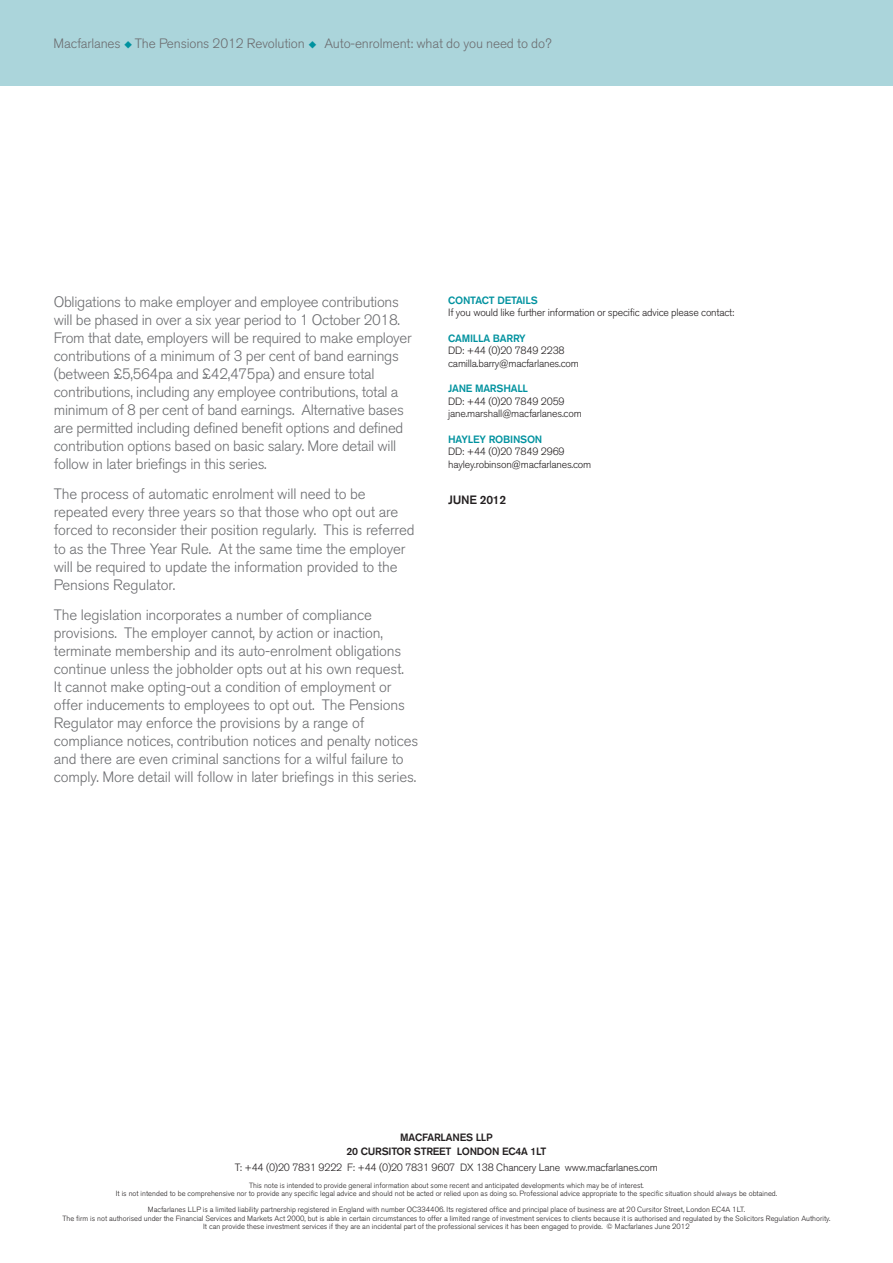
<style>
.page{position:relative;width:893px;height:1263px;background:#fff}
.page>*{position:absolute;margin:0;border:0;box-sizing:border-box;transform-origin:0 0}
.BodyCopy{font:300 15px/18px "Akzidenz Grotesk BQ";letter-spacing:-.01em;color:#6c6d70}
.BoxBody{font:300 13.5px "Akzidenz Grotesk BQ";letter-spacing:-.01em;color:#6c6d70}
.SubHead1{font:500 12px "Akzidenz Grotesk BQ";letter-spacing:-.02em;color:#231f20}
.Contact_tel_email{font:300 10.5px "Akzidenz Grotesk BQ";letter-spacing:-.02em;color:#231f20}
.DisclaimerTel{font:300 10.5px "Akzidenz Grotesk BQ";letter-spacing:-.02em;color:#231f20}
.Name_Contact{font:500 10.5px "Akzidenz Grotesk BQ";letter-spacing:-.02em;color:#00929f}
.DisclaimerAdd{font:500 10.5px/13.5px "Akzidenz Grotesk BQ";letter-spacing:-.02em;color:#231f20;text-align:center}
.Macfarlanes_Legal{font:300 7.5px/8.2px "Akzidenz Grotesk BQ";color:#231f20;text-align:center}
.s1{color:#00929f}
</style>
<div class="page">
<div style="left:0;top:0;width:893px;height:85px;background:#abd5db"></div>
<p class="BoxBody" style="left:54px;top:36px;width:499px">Macfarlanes <span class="s1">◆</span> The Pensions 2012 Revolution <span class="s1">◆</span> Auto-enrolment: what do you need to do?</p>
<p class="BodyCopy" style="left:54px;top:293px;width:359px">Obligations to make employer and employee contributions will be phased in over a six year period to 1 October 2018.<br>From that date, employers will be required to make employer contributions of a minimum of 3 per cent of band earnings (between £5,564pa and £42,475pa) and ensure total contributions, including any employee contributions, total a minimum of 8 per cent of band earnings. Alternative bases are permitted including defined benefit options and defined contribution options based on basic salary. More detail will follow in later briefings in this series.</p>
<p class="BodyCopy" style="left:54px;top:486px;width:362px">The process of automatic enrolment will need to be repeated every three years so that those who opt out are forced to reconsider their position regularly. This is referred to as the Three Year Rule. At the same time the employer will be required to update the information provided to the Pensions Regulator.</p>
<p class="BodyCopy" style="left:54px;top:606px;width:366px">The legislation incorporates a number of compliance provisions. The employer cannot, by action or inaction, terminate membership and its auto-enrolment obligations continue unless the jobholder opts out at his own request.<br>It cannot make opting-out a condition of employment or offer inducements to employees to opt out. The Pensions Regulator may enforce the provisions by a range of compliance notices, contribution notices and penalty notices and there are even criminal sanctions for a wilful failure to comply. More detail will follow in later briefings in this series.</p>
<p class="Name_Contact" style="left:448px;top:294px;width:91px">CONTACT DETAILS</p>
<p class="Contact_tel_email" style="left:448px;top:307px;width:288px">If you would like further information or specific advice please contact:</p>
<p class="Name_Contact" style="left:448px;top:332px;width:79px">CAMILLA BARRY</p>
<p class="Contact_tel_email" style="left:448px;top:345px;width:118px">DD: +44 (0)20 7849 2238</p>
<p class="Contact_tel_email" style="left:448px;top:357px;width:132px">camilla.barry@macfarlanes.com</p>
<p class="Name_Contact" style="left:448px;top:382px;width:81px">JANE MARSHALL</p>
<p class="Contact_tel_email" style="left:448px;top:395px;width:118px">DD: +44 (0)20 7849 2059</p>
<p class="Contact_tel_email" style="left:448px;top:408px;width:135px">jane.marshall@macfarlanes.com</p>
<p class="Name_Contact" style="left:448px;top:433px;width:96px">HAYLEY ROBINSON</p>
<p class="Contact_tel_email" style="left:448px;top:446px;width:118px">DD: +44 (0)20 7849 2969</p>
<p class="Contact_tel_email" style="left:448px;top:458px;width:145px">hayley.robinson@macfarlanes.com</p>
<p class="SubHead1" style="left:448px;top:492px;width:60px">JUNE 2012</p>
<p class="DisclaimerAdd" style="left:346px;top:1131px;width:202px">MACFARLANES LLP<br>20 CURSITOR STREET LONDON EC4A 1LT</p>
<p class="DisclaimerTel" style="left:235px;top:1162px;width:424px">T: +44 (0)20 7831 9222 F: +44 (0)20 7831 9607 DX 138 Chancery Lane www.macfarlanes.com</p>
<p class="Macfarlanes_Legal" style="left:116px;top:1181px;width:663px">This note is intended to provide general information about some recent and anticipated developments which may be of interest.<br>It is not intended to be comprehensive nor to provide any specific legal advice and should not be acted or relied upon as doing so. Professional advice appropriate to the specific situation should always be obtained.</p>
<p class="Macfarlanes_Legal" style="left:62px;top:1206px;width:769px">Macfarlanes LLP is a limited liability partnership registered in England with number OC334406. Its registered office and principal place of business are at 20 Cursitor Street, London EC4A 1LT.<br>The firm is not authorised under the Financial Services and Markets Act 2000, but is able in certain circumstances to offer a limited range of investment services to clients because it is authorised and regulated by the Solicitors Regulation Authority.<br>It can provide these investment services if they are an incidental part of the professional services it has been engaged to provide. © Macfarlanes June 2012</p>
</div>
